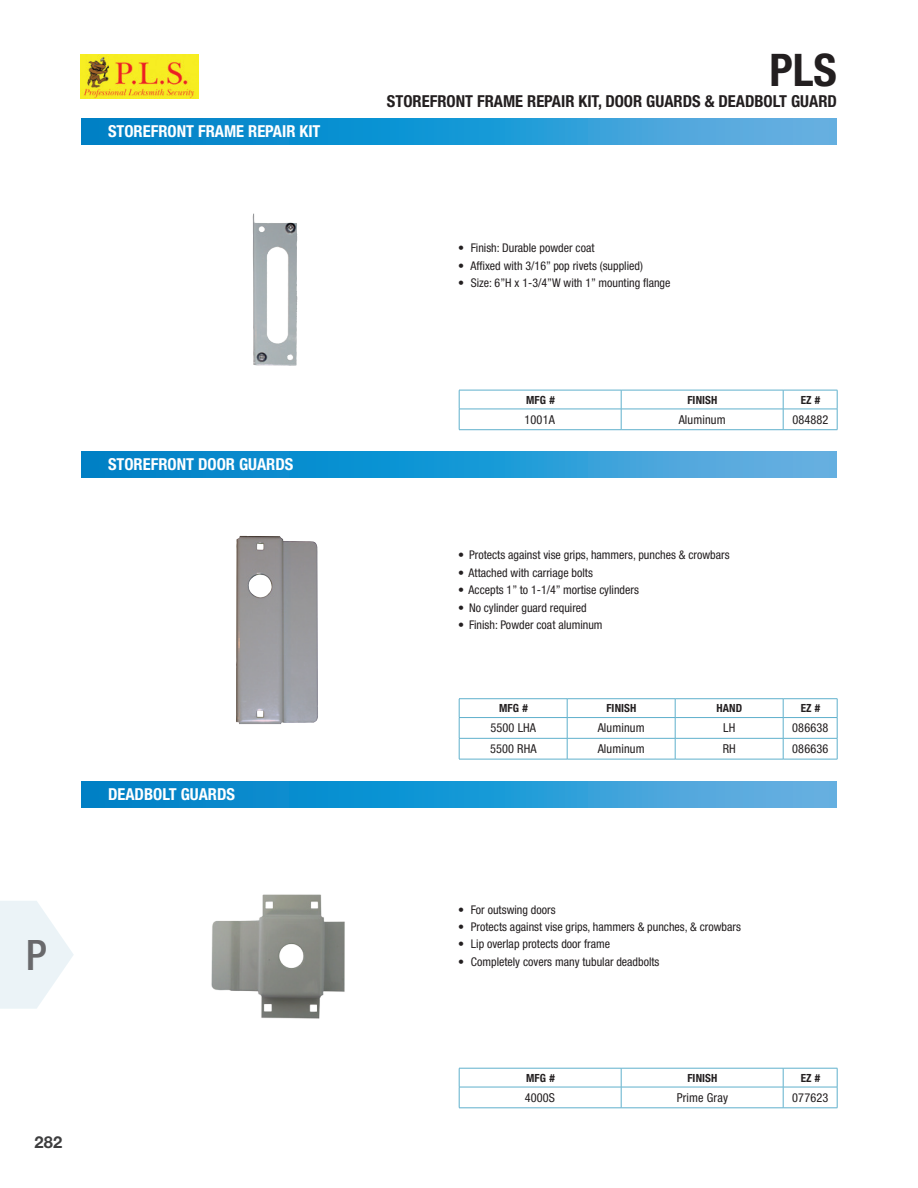
<style>
.page{position:relative;width:918px;height:1188px;background:#fff}
.page>*{position:absolute;margin:0;border:0;box-sizing:border-box;transform-origin:0 0}
.t1{font:700 condensed 45px "Helvetica Neue LT Std";color:#231f20}
.t2{font:500 condensed 42px "Helvetica Neue LT Std";color:#69696c}
.t3{font:700 condensed 16.5px "Helvetica Neue LT Std";color:#fff}
.t4{font:700 condensed 16.5px "Helvetica Neue LT Std";color:#231f20}
.t5{font:700 16.5px "Helvetica Neue LT Std";color:#3e3e3f}
.t6{font:condensed 12.3px "Helvetica Neue LT Std";letter-spacing:.01em;color:#231f20}
.t7{font:condensed 12px "Helvetica Neue LT Std";color:#231f20}
.t8{font:700 condensed 11.25px "Helvetica Neue LT Std";letter-spacing:.01em;color:#231f20}
</style>
<div class="page">
<img style="left:81px;top:54px;width:118px;height:44px">
<svg style="left:81px;top:119px;width:756px;height:16px;background:#2598d4"></svg>
<hr style="left:459px;top:1068px;width:162px;height:1px;background:#5fb0cc">
<hr style="left:621px;top:1068px;width:162px;height:1px;background:#5fb0cc">
<hr style="left:783px;top:1068px;width:54px;height:1px;background:#5fb0cc">
<hr style="left:459px;top:1087px;width:162px;height:1px;background:#5fb0cc">
<svg style="left:459px;top:1068px;width:1px;height:40px"></svg>
<hr style="left:621px;top:1087px;width:162px;height:1px;background:#5fb0cc">
<svg style="left:621px;top:1068px;width:1px;height:40px"></svg>
<hr style="left:783px;top:1087px;width:54px;height:1px;background:#5fb0cc">
<svg style="left:783px;top:1068px;width:1px;height:40px"></svg>
<svg style="left:837px;top:1068px;width:1px;height:40px"></svg>
<hr style="left:459px;top:1108px;width:162px;height:1px;background:#5fb0cc">
<hr style="left:621px;top:1108px;width:162px;height:1px;background:#5fb0cc">
<hr style="left:783px;top:1108px;width:54px;height:1px;background:#5fb0cc">
<img style="left:0;top:135px;width:838px;height:884px">
<h3 class="t3" style="left:108px;top:121px;width:214px">STOREFRONT FRAME REPAIR KIT</h3>
<h3 class="t3" style="left:108px;top:454px;width:177px">STOREFRONT DOOR GUARDS</h3>
<h2 class="t2" style="left:26px;top:931px;width:22px">P</h2>
<h3 class="t3" style="left:108px;top:784px;width:119px">DEADBOLT GUARDS</h3>
<h3 class="t5" style="left:34px;top:1132px;width:29px">282</h3>
<h1 class="t1" style="left:769px;top:43px;width:69px">PLS</h1>
<h3 class="t4" style="left:387px;top:91px;width:450px">STOREFRONT FRAME REPAIR KIT, DOOR GUARDS &amp; DEADBOLT GUARD</h3>
<p class="t7" style="left:458px;top:241px;width:138px">• Finish: Durable powder coat</p>
<p class="t7" style="left:458px;top:259px;width:186px">• Affixed with 3/16” pop rivets (supplied)</p>
<p class="t7" style="left:458px;top:276px;width:214px">• Size: 6”H x 1-3/4”W with 1” mounting flange</p>
<p class="t8" style="left:526px;top:393px;width:30px">MFG #</p>
<p class="t8" style="left:687px;top:393px;width:32px">FINISH</p>
<p class="t8" style="left:801px;top:393px;width:21px">EZ #</p>
<p class="t6" style="left:525px;top:412px;width:32px">1001A</p>
<p class="t6" style="left:679px;top:412px;width:48px">Aluminum</p>
<p class="t6" style="left:792px;top:412px;width:38px">084882</p>
<p class="t7" style="left:458px;top:548px;width:273px">• Protects against vise grips, hammers, punches &amp; crowbars</p>
<p class="t7" style="left:458px;top:566px;width:136px">• Attached with carriage bolts</p>
<p class="t7" style="left:458px;top:583px;width:182px">• Accepts 1” to 1-1/4” mortise cylinders</p>
<p class="t7" style="left:458px;top:600px;width:130px">• No cylinder guard required</p>
<p class="t7" style="left:458px;top:618px;width:146px">• Finish: Powder coat aluminum</p>
<p class="t8" style="left:499px;top:701px;width:30px">MFG #</p>
<p class="t8" style="left:606px;top:701px;width:32px">FINISH</p>
<p class="t8" style="left:717px;top:701px;width:26px">HAND</p>
<p class="t8" style="left:801px;top:701px;width:21px">EZ #</p>
<p class="t6" style="left:491px;top:721px;width:47px">5500 LHA</p>
<p class="t6" style="left:598px;top:721px;width:48px">Aluminum</p>
<p class="t6" style="left:723px;top:721px;width:14px">LH</p>
<p class="t6" style="left:792px;top:721px;width:38px">086638</p>
<p class="t6" style="left:490px;top:742px;width:48px">5500 RHA</p>
<p class="t6" style="left:598px;top:742px;width:48px">Aluminum</p>
<p class="t6" style="left:723px;top:742px;width:15px">RH</p>
<p class="t6" style="left:792px;top:742px;width:38px">086636</p>
<p class="t7" style="left:458px;top:903px;width:99px">• For outswing doors</p>
<p class="t7" style="left:458px;top:920px;width:284px">• Protects against vise grips, hammers &amp; punches, &amp; crowbars</p>
<p class="t7" style="left:458px;top:937px;width:153px">• Lip overlap protects door frame</p>
<p class="t7" style="left:458px;top:955px;width:203px">• Completely covers many tubular deadbolts</p>
<p class="t8" style="left:526px;top:1071px;width:30px">MFG #</p>
<p class="t8" style="left:687px;top:1071px;width:32px">FINISH</p>
<p class="t8" style="left:801px;top:1071px;width:21px">EZ #</p>
<p class="t6" style="left:525px;top:1090px;width:32px">4000S</p>
<p class="t6" style="left:677px;top:1090px;width:53px">Prime Gray</p>
<p class="t6" style="left:792px;top:1090px;width:38px">077623</p>
</div>
